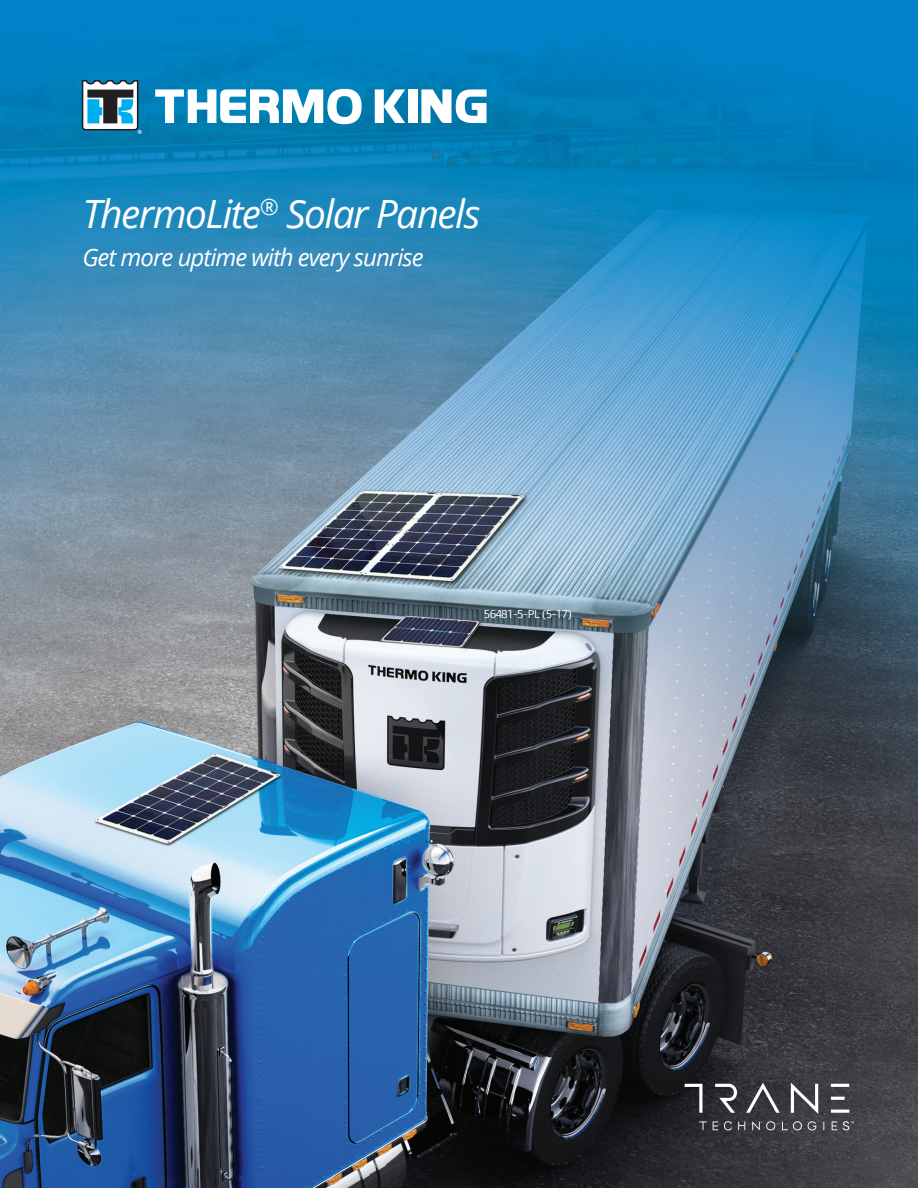
<style>
.page{position:relative;width:918px;height:1188px;background:#fff}
.page>*{position:absolute;margin:0;border:0;box-sizing:border-box;transform-origin:0 0}
.t1{font:italic 39px "Open Sans";letter-spacing:-.04em;color:#fff}
.t2{font:italic 24px "Open Sans";letter-spacing:-.04em;color:#fff}
.t3{font:12px "Foundry Form Sans";letter-spacing:-.02em;color:#fff}
</style>
<div class="page">
<img style="left:0;top:0;width:918px;height:1188px">
<svg style="left:155px;top:89px;width:207px;height:35px"></svg>
<svg style="left:375px;top:89px;width:30px;height:34px"></svg>
<div style="left:408px;top:89px;width:9px;height:34px;background:#fff"></div>
<svg style="left:421px;top:89px;width:66px;height:34px"></svg>
<svg style="left:82px;top:80px;width:60px;height:54px"></svg>
<img style="left:676px;top:1075px;width:181px;height:63px">
<h1 class="t1" style="left:82px;top:187px;width:400px">ThermoLite<sup>®</sup> Solar Panels</h1>
<p class="t2" style="left:82px;top:241px;width:343px">Get more uptime with every sunrise</p>
<p class="t3" style="left:484px;top:607px;width:89px">56481-5-PL (5-17)</p>
</div>
